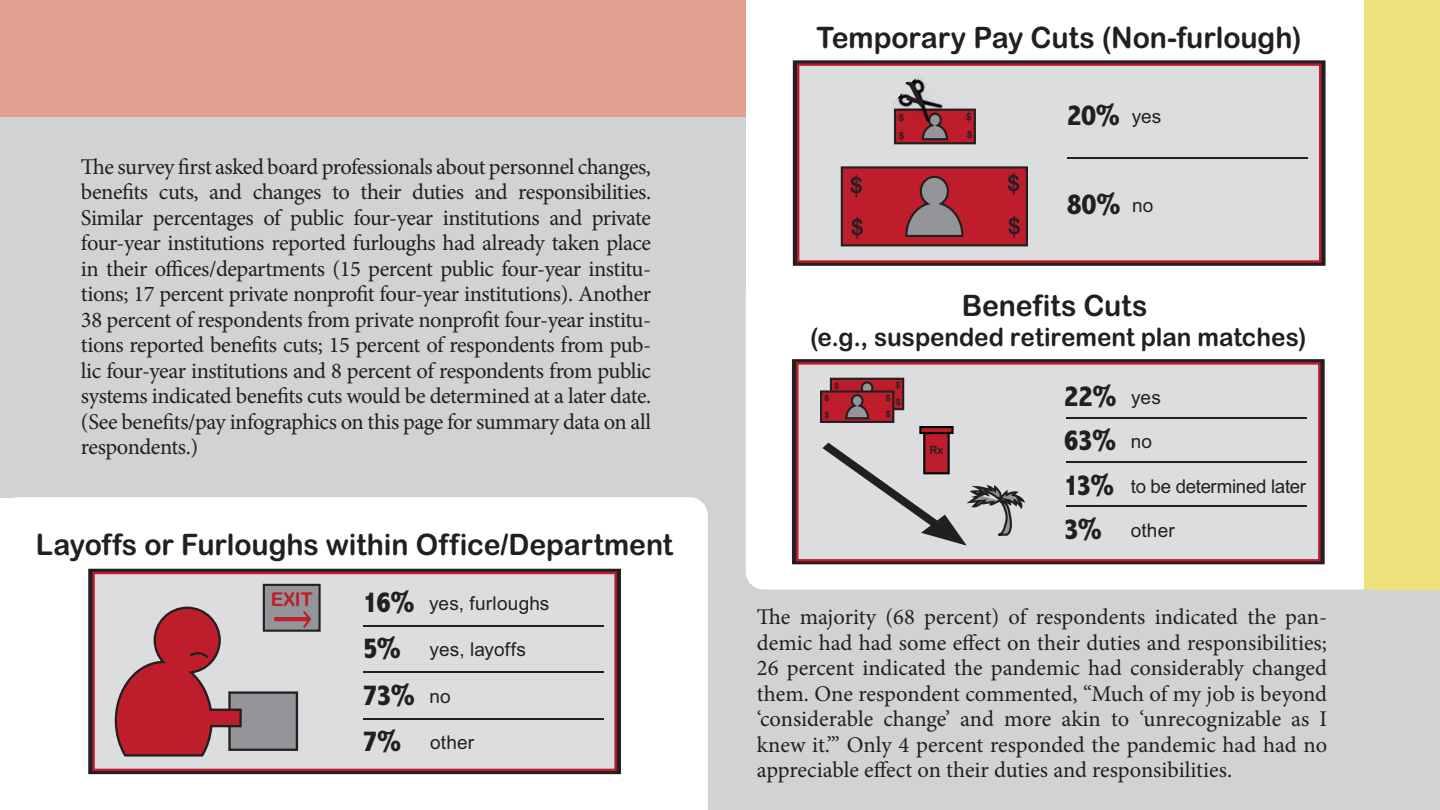
<style>
.page{position:relative;width:1440px;height:810px;background:#fff}
.page>*{position:absolute;margin:0;border:0;box-sizing:border-box;transform-origin:0 0}
.t1{font:29.55px "Arial Rounded MT Bold";color:#231f20;scale:.96 1}
.t2{font:800 condensed 29.55px/44.4px "Abadi";letter-spacing:-.03em;color:#231f20}
.t3{font:25.35px "Arial Rounded MT Bold";letter-spacing:-.005em;color:#231f20;scale:.96 1}
.t4{font:22.5px/25.5px "Minion Pro";letter-spacing:-.015em;color:#231f20;text-align:justify}
.t5{font:22.2px/42.6px "Arial Rounded MT Bold";color:#231f20}
.t6{font:19.05px "Arial";letter-spacing:-.01em;color:#231f20}
.t7{font:19.05px "Arial";letter-spacing:.015em;color:#231f20}
.t8{font:19.05px "Arial Rounded MT Bold";color:#be1d2c}
.t9{font:11.4px "Arial Rounded MT Bold";color:#231f20}
.t10{font:9.6px/18.5px "Arial Rounded MT Bold";color:#231f20}
.t11{font:8.7px/16.6px "Arial Rounded MT Bold";color:#231f20}
.s1{font-family:"Abadi";font-weight:800;font-stretch:condensed;font-size:29.55px}
.s2{font-family:"Arial";font-weight:400;font-stretch:normal;font-size:19.05px}
</style>
<div class="page">
<div style="left:707px;top:497px;width:733px;height:313px;background:#d1d2d4"></div>
<div style="left:0;top:0;width:746px;height:138px;background:#e19f90"></div>
<div style="left:0;top:117px;width:746px;height:380px;background:#d1d2d4"></div>
<svg style="left:0;top:497px;width:708px;height:313px"></svg>
<svg style="left:88px;top:569px;width:533px;height:205px;background:#292122"></svg>
<svg style="left:92px;top:572px;width:525px;height:199px;background:#d8d1d4"></svg>
<svg style="left:115px;top:584px;width:206px;height:173px;background:#bc8c92"></svg>
<hr style="left:363px;top:625px;width:240px;height:1px;background:#231f20">
<hr style="left:363px;top:671px;width:240px;height:2px;background:#231f20">
<hr style="left:363px;top:718px;width:240px;height:1px;background:#231f20">
<svg style="left:793px;top:60px;width:532px;height:206px;background:#332c2d"></svg>
<div style="left:797px;top:63px;width:524px;height:200px;background:#dcdddf"></div>
<img style="left:892px;top:74px;width:56px;height:35px">
<svg style="left:894px;top:82px;width:82px;height:62px;background:#a1646b"></svg>
<svg style="left:841px;top:166px;width:187px;height:80px;background:#a92c38"></svg>
<hr style="left:1067px;top:157px;width:241px;height:1px;background:#231f20">
<div style="left:746px;top:274px;width:635px;height:315px;background:#fff;border-radius:18px"></div>
<svg style="left:792px;top:359px;width:532px;height:206px;background:#3f3032"></svg>
<div style="left:796px;top:362px;width:524px;height:199px;background:#dcdddf"></div>
<svg style="left:820px;top:378px;width:205px;height:168px;background:#c4b5b8"></svg>
<hr style="left:1066px;top:417px;width:241px;height:2px;background:#231f20">
<hr style="left:1066px;top:461px;width:241px;height:2px;background:#231f20">
<hr style="left:1066px;top:505px;width:241px;height:1px;background:#231f20">
<div style="left:1364px;top:0;width:76px;height:590px;background:#ede17b"></div>
<p class="t4" style="left:81px;top:154px;width:572px">The survey first asked board professionals about personnel changes, benefits cuts, and changes to their duties and responsibilities.<br>Similar percentages of public four-year institutions and private four-year institutions reported furloughs had already taken place in their offices/departments (15 percent public four-year institu&shy;tions; 17 percent private nonprofit four-year institutions). Another 38 percent of respondents from private nonprofit four-year institu&shy;tions reported benefits cuts; 15 percent of respondents from pub&shy;lic four-year institutions and 8 percent of respondents from public systems indicated benefits cuts would be determined at a later date. (See benefits/pay infographics on this page for summary data on all respondents.)</p>
<h1 class="t1" style="left:36px;top:527px;width:665px">Layoffs or Furloughs within Office/Department</h1>
<p class="t7" style="left:363px;top:591px;width:188px"><span class="s1">16%</span> yes, furloughs</p>
<p class="t6" style="left:363px;top:637px;width:165px"><span class="s1">5%</span> yes, layoffs</p>
<h1 class="t2" style="left:363px;top:673px;width:90px">73% <span class="s2">no</span></h1>
<p class="t6" style="left:363px;top:730px;width:113px"><span class="s1">7%</span> other</p>
<p class="t8" style="left:271px;top:588px;width:44px">EXIT</p>
<h1 class="t1" style="left:816px;top:16px;width:506px">Temporary Pay Cuts (Non-furlough)</h1>
<h1 class="t1" style="left:816px;top:20px;width:506px">Temporary Pay Cuts (Non-furlough)</h1>
<p class="t10" style="left:897px;top:104px;width:8px">$ $</p>
<p class="t10" style="left:965px;top:104px;width:8px">$ $</p>
<p class="t10" style="left:898px;top:108px;width:8px">$ $</p>
<p class="t10" style="left:966px;top:107px;width:8px">$ $</p>
<p class="t5" style="left:849px;top:160px;width:16px">$ $</p>
<p class="t5" style="left:1006px;top:158px;width:16px">$ $</p>
<p class="t5" style="left:850px;top:163px;width:16px">$ $</p>
<p class="t5" style="left:1007px;top:162px;width:16px">$ $</p>
<h1 class="t2" style="left:1066px;top:89px;width:96px">20% <span class="s2">yes</span></h1>
<h1 class="t2" style="left:1066px;top:93px;width:96px">20% <span class="s2">yes</span></h1>
<h1 class="t2" style="left:1066px;top:178px;width:88px">80% <span class="s2">no</span></h1>
<h1 class="t2" style="left:1066px;top:182px;width:88px">80% <span class="s2">no</span></h1>
<h1 class="t1" style="left:962px;top:289px;width:195px">Benefits Cuts</h1>
<p class="t3" style="left:810px;top:322px;width:518px">(e.g., suspended retirement plan matches)</p>
<h1 class="t1" style="left:962px;top:292px;width:195px">Benefits Cuts</h1>
<p class="t3" style="left:811px;top:326px;width:518px">(e.g., suspended retirement plan matches)</p>
<p class="t11" style="left:834px;top:377px;width:7px">$</p>
<p class="t11" style="left:895px;top:377px;width:7px">$ $</p>
<p class="t11" style="left:835px;top:381px;width:7px">$</p>
<p class="t11" style="left:896px;top:380px;width:7px">$ $</p>
<p class="t11" style="left:824px;top:390px;width:7px">$ $</p>
<p class="t11" style="left:885px;top:389px;width:7px">$ $</p>
<p class="t11" style="left:825px;top:394px;width:7px">$ $</p>
<p class="t11" style="left:886px;top:393px;width:7px">$ $</p>
<p class="t9" style="left:929px;top:443px;width:16px">Rx</p>
<p class="t9" style="left:930px;top:447px;width:16px">Rx</p>
<h1 class="t2" style="left:1064px;top:374px;width:99px">22% <span class="s2">yes<br></span>63% <span class="s2">no</span></h1>
<p class="t6" style="left:1064px;top:473px;width:244px"><span class="s1">13%</span> to be determined later</p>
<p class="t6" style="left:1064px;top:518px;width:112px"><span class="s1">3%</span> other</p>
<h1 class="t2" style="left:1064px;top:377px;width:99px">22% <span class="s2">yes<br></span>63% <span class="s2">no</span></h1>
<p class="t6" style="left:1064px;top:477px;width:244px"><span class="s1">13%</span> to be determined later</p>
<p class="t6" style="left:1064px;top:522px;width:112px"><span class="s1">3%</span> other</p>
<p class="t4" style="left:757px;top:605px;width:572px">The majority (68 percent) of respondents indicated the pan&shy;demic had had some effect on their duties and responsibilities; 26 percent indicated the pandemic had considerably changed them. One respondent commented, “Much of my job is beyond ‘considerable change’ and more akin to ‘unrecognizable as I knew it.’” Only 4 percent responded the pandemic had had no appreciable effect on their duties and responsibilities.</p>
</div>
